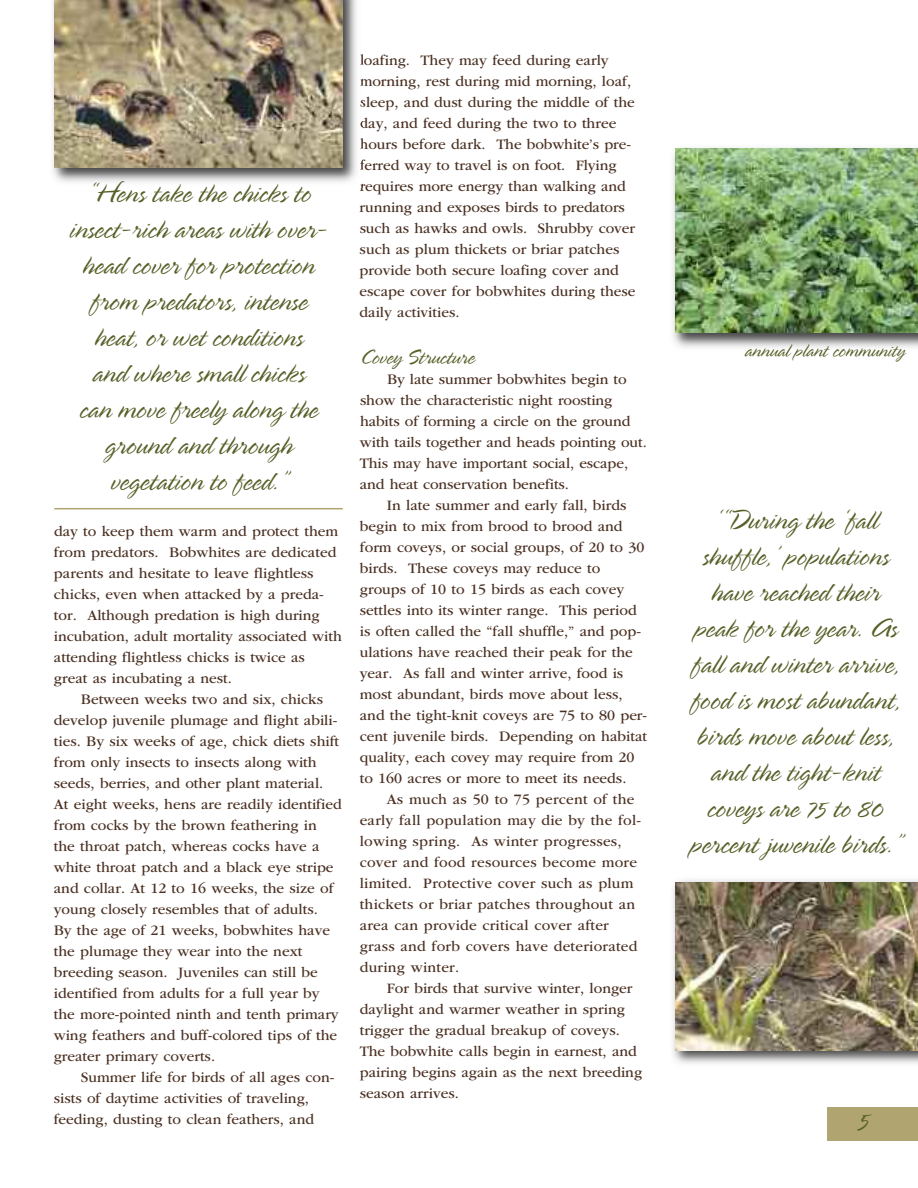
<style>
.page{position:relative;width:918px;height:1188px;background:#fff}
.page>*{position:absolute;margin:0;border:0;box-sizing:border-box;transform-origin:0 0}
.t1{font:300 30px/36px "Spring LP Std";color:#586028;text-align:center}
.t2{font:300 22.5px "Spring LP Std";color:#586028}
.t3{font:300 21px "Spring LP Std";color:#586028}
.t4{font:15px/21px "ITC Garamond Std";color:#4a3022}
</style>
<div class="page">
<div style="left:827px;top:1107px;width:91px;height:34px;background:#b0a570"></div>
<hr style="left:54px;top:508px;width:289px;height:1px;background:#b0a570">
<img style="left:673px;top:880px;width:245px;height:184px">
<img style="left:675px;top:882px;width:243px;height:168px">
<img style="left:53px;top:0;width:308px;height:182px">
<svg style="left:360px;top:54px;width:2px;height:11px"></svg>
<svg style="left:360px;top:79px;width:2px;height:7px"></svg>
<svg style="left:360px;top:120px;width:2px;height:8px"></svg>
<svg style="left:360px;top:138px;width:2px;height:11px"></svg>
<svg style="left:360px;top:159px;width:2px;height:11px"></svg>
<img style="left:54px;top:0;width:289px;height:168px">
<img style="left:673px;top:154px;width:245px;height:194px">
<img style="left:675px;top:148px;width:243px;height:184px">
<h1 class="t1" style="left:70px;top:176px;width:260px">“Hens take the chicks to insect-rich areas with over&shy;head cover for protection from predators, intense heat, or wet conditions<br>and where small chicks<br>can move freely along the ground and through vegetation to feed.”</h1>
<p class="t4" style="left:54px;top:521px;width:289px">day to keep them warm and protect them from predators. Bobwhites are dedicated parents and hesitate to leave flightless chicks, even when attacked by a preda&shy;tor. Although predation is high during incubation, adult mortality associated with attending flightless chicks is twice as great as incubating a nest.</p>
<p class="t4" style="left:54px;top:689px;width:290px;text-indent:27px">Between weeks two and six, chicks develop juvenile plumage and flight abili&shy;ties. By six weeks of age, chick diets shift from only insects to insects along with seeds, berries, and other plant material.<br>At eight weeks, hens are readily identified from cocks by the brown feathering in<br>the throat patch, whereas cocks have a white throat patch and a black eye stripe and collar. At 12 to 16 weeks, the size of young closely resembles that of adults.<br>By the age of 21 weeks, bobwhites have the plumage they wear into the next breeding season. Juveniles can still be identified from adults for a full year by the more-pointed ninth and tenth primary wing feathers and buff-colored tips of the greater primary coverts.</p>
<p class="t4" style="left:54px;top:1067px;width:282px;text-indent:27px">Summer life for birds of all ages con&shy;sists of daytime activities of traveling, feeding, dusting to clean feathers, and</p>
<p class="t4" style="left:360px;top:51px;width:277px">loafing. They may feed during early morning, rest during mid morning, loaf, sleep, and dust during the middle of the day, and feed during the two to three hours before dark. The bobwhite’s pre&shy;ferred way to travel is on foot. Flying requires more energy than walking and running and exposes birds to predators such as hawks and owls. Shrubby cover such as plum thickets or briar patches provide both secure loafing cover and escape cover for bobwhites during these daily activities.</p>
<h2 class="t2" style="left:360px;top:349px;width:116px">Covey Structure</h2>
<p class="t4" style="left:360px;top:370px;width:288px;text-indent:27px">By late summer bobwhites begin to show the characteristic night roosting habits of forming a circle on the ground with tails together and heads pointing out.<br>This may have important social, escape, and heat conservation benefits.</p>
<p class="t4" style="left:360px;top:496px;width:289px;text-indent:27px">In late summer and early fall, birds begin to mix from brood to brood and form coveys, or social groups, of 20 to 30 birds. These coveys may reduce to groups of 10 to 15 birds as each covey settles into its winter range. This period is often called the “fall shuffle,” and pop&shy;ulations have reached their peak for the year. As fall and winter arrive, food is most abundant, birds move about less, and the tight-knit coveys are 75 to 80 per&shy;cent juvenile birds. Depending on habitat quality, each covey may require from 20 to 160 acres or more to meet its needs.</p>
<p class="t4" style="left:360px;top:790px;width:283px;text-indent:27px">As much as 50 to 75 percent of the early fall population may die by the fol&shy;lowing spring. As winter progresses, cover and food resources become more limited. Protective cover such as plum thickets or briar patches throughout an area can provide critical cover after grass and forb covers have deteriorated during winter.</p>
<p class="t4" style="left:360px;top:979px;width:284px;text-indent:27px">For birds that survive winter, longer daylight and warmer weather in spring trigger the gradual breakup of coveys.<br>The bobwhite calls begin in earnest, and pairing begins again as the next breeding season arrives.</p>
<h3 class="t3" style="left:745px;top:343px;width:162px">annual plant community</h3>
<h1 class="t1" style="left:690px;top:503px;width:213px">‘“During the ‘fall shuffle,’ populations have reached their peak for the year. As fall and winter arrive, food is most abundant, birds move about less, and the tight-knit coveys are 75 to 80 percent juvenile birds.”</h1>
<h1 class="t1" style="left:858px;top:1103px;width:12px">5</h1>
</div>
